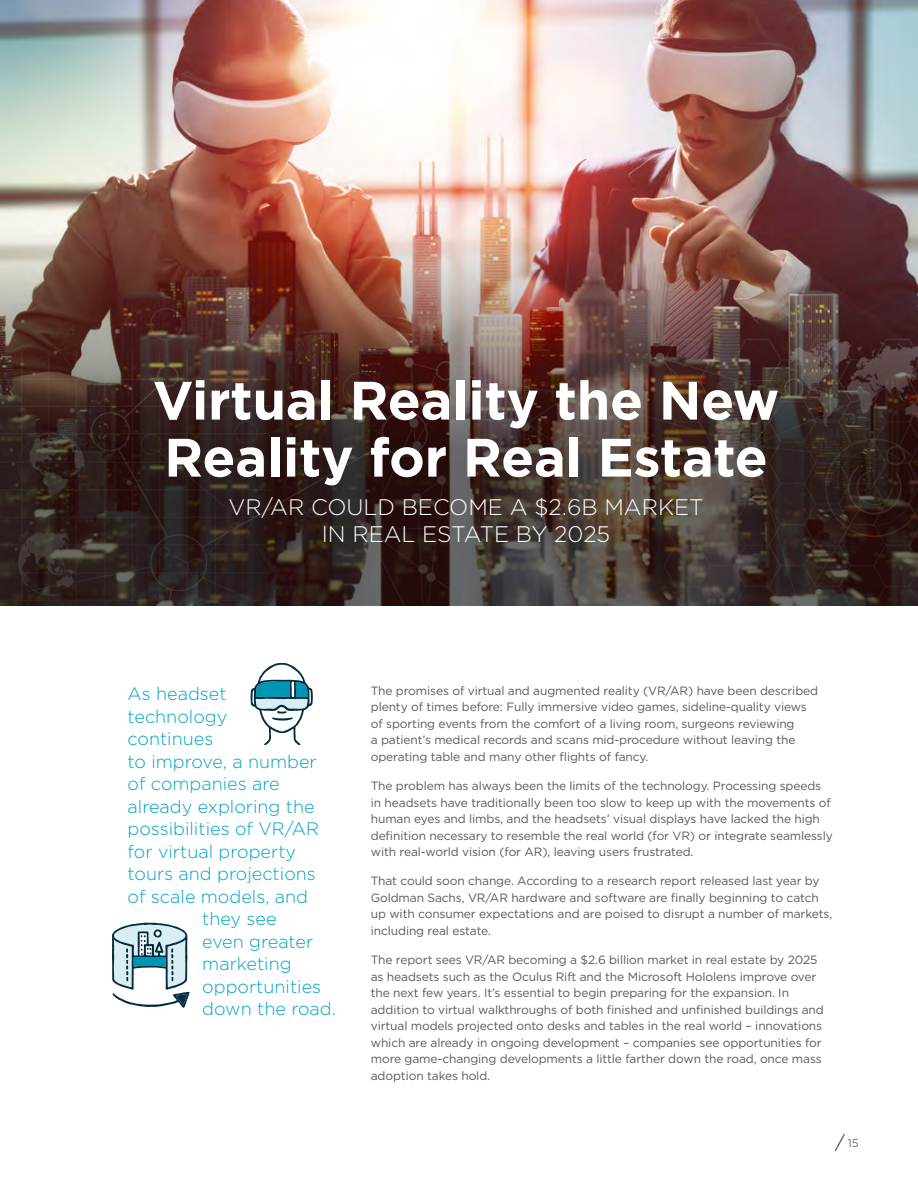
<style>
.page{position:relative;width:918px;height:1188px;background:#fff}
.page>*{position:absolute;margin:0;border:0;box-sizing:border-box;transform-origin:0 0}
.t1{font:700 54px/57px "Gotham";letter-spacing:-.005em;color:#fff}
.t2{font:300 22.5px/27px "Gotham";color:#fff;text-align:center}
.t3{font:300 18px "Gotham";color:#00a2c5}
.t4{font:12px/16.5px "Gotham";letter-spacing:-.01em;color:#58595b}
.t5{font:11.25px "Gotham";color:#6a6c6d}
</style>
<div class="page">
<svg style="left:250px;top:663px;width:63px;height:82px"></svg>
<svg style="left:112px;top:923px;width:78px;height:85px"></svg>
<img style="left:0;top:0;width:918px;height:200px">
<img style="left:0;top:200px;width:918px;height:406px">
<svg style="left:834px;top:1134px;width:11px;height:18px"></svg>
<h1 class="t1" style="left:153px;top:372px;width:628px">Virtual Reality the New<br>Reality for Real Estate</h1>
<h2 class="t2" style="left:229px;top:493px;width:476px">VR/AR COULD BECOME A $2.6B MARKET<br>IN REAL ESTATE BY 2025</h2>
<h3 class="t3" style="left:128px;top:683px;width:100px">As headset</h3>
<h3 class="t3" style="left:128px;top:705px;width:101px">technology</h3>
<h3 class="t3" style="left:128px;top:728px;width:87px">continues</h3>
<h3 class="t3" style="left:128px;top:750px;width:191px">to improve, a number</h3>
<h3 class="t3" style="left:128px;top:773px;width:154px">of companies are</h3>
<h3 class="t3" style="left:128px;top:795px;width:189px">already exploring the</h3>
<h3 class="t3" style="left:128px;top:818px;width:193px">possibilities of VR/AR</h3>
<h3 class="t3" style="left:128px;top:840px;width:170px">for virtual property</h3>
<h3 class="t3" style="left:128px;top:863px;width:190px">tours and projections</h3>
<h3 class="t3" style="left:128px;top:885px;width:182px">of scale models, and</h3>
<h3 class="t3" style="left:202px;top:908px;width:76px">they see</h3>
<h3 class="t3" style="left:202px;top:930px;width:112px">even greater</h3>
<h3 class="t3" style="left:202px;top:953px;width:91px">marketing</h3>
<h3 class="t3" style="left:202px;top:975px;width:120px">opportunities</h3>
<h3 class="t3" style="left:202px;top:998px;width:135px">down the road.</h3>
<p class="t4" style="left:371px;top:682px;width:449px">The promises of virtual and augmented reality (VR/AR) have been described plenty of times before: Fully immersive video games, sideline-quality views of sporting events from the comfort of a living room, surgeons reviewing<br>a patient’s medical records and scans mid-procedure without leaving the operating table and many other flights of fancy.</p>
<p class="t4" style="left:371px;top:777px;width:464px">The problem has always been the limits of the technology. Processing speeds in headsets have traditionally been too slow to keep up with the movements of human eyes and limbs, and the headsets’ visual displays have lacked the high definition necessary to resemble the real world (for VR) or integrate seamlessly with real-world vision (for AR), leaving users frustrated.</p>
<p class="t4" style="left:371px;top:873px;width:463px">That could soon change. According to a research report released last year by Goldman Sachs, VR/AR hardware and software are finally beginning to catch up with consumer expectations and are poised to disrupt a number of markets, including real estate.</p>
<p class="t4" style="left:371px;top:951px;width:454px">The report sees VR/AR becoming a $2.6 billion market in real estate by 2025 as headsets such as the Oculus Rift and the Microsoft Hololens improve over the next few years. It’s essential to begin preparing for the expansion. In addition to virtual walkthroughs of both finished and unfinished buildings and virtual models projected onto desks and tables in the real world – innovations which are already in ongoing development – companies see opportunities for more game-changing developments a little farther down the road, once mass adoption takes hold.</p>
<p class="t5" style="left:848px;top:1136px;width:12px">15</p>
</div>
